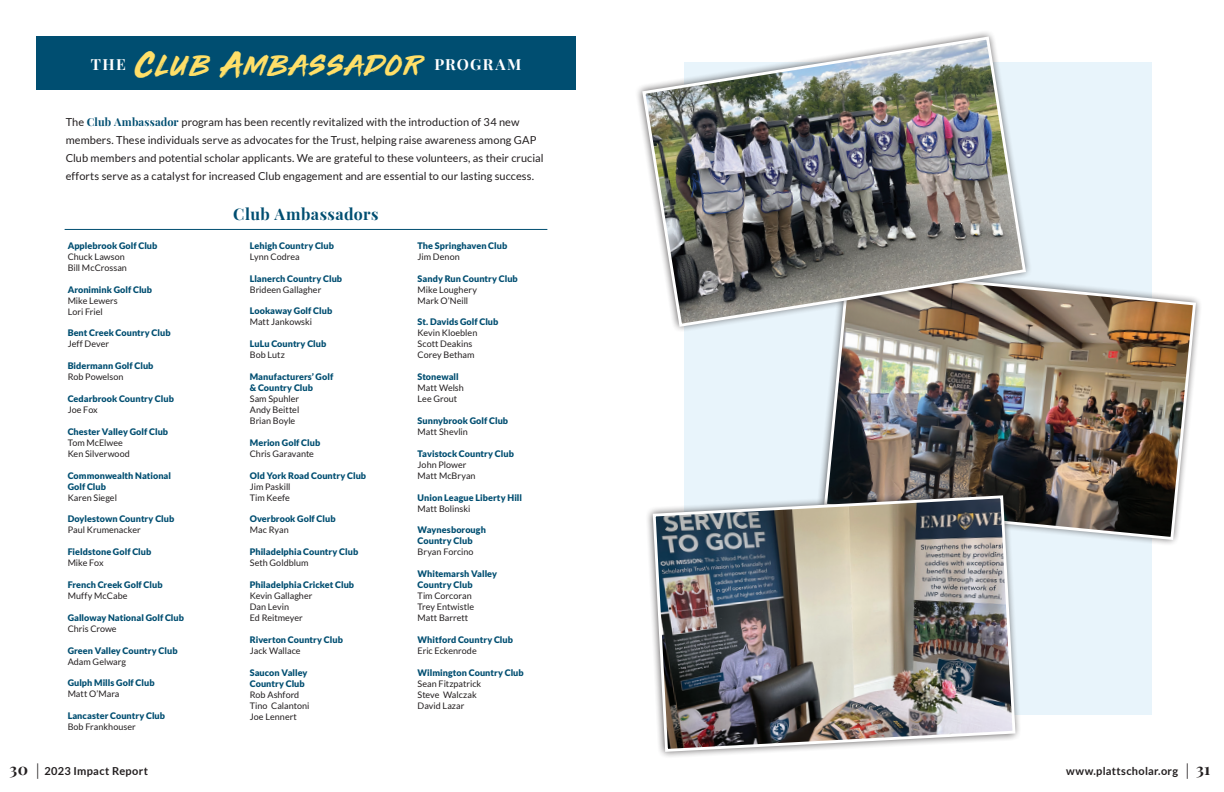
<style>
.page{position:relative;width:1224px;height:792px;background:#fff}
.page>*{position:absolute;margin:0;border:0;box-sizing:border-box;transform-origin:0 0}
.t1{font:34px "Third Rail";letter-spacing:.055em;color:#ffdf68}
.t2{font:700 16px "Playfair Display";letter-spacing:.025em;color:#004e71}
.t3{font:11px/18px "Lato";letter-spacing:.005em;color:#231f20}
.t4{font:700 11px "Lato";letter-spacing:.03em;color:#231f20}
.t5{font:900 9px/11px "Lato";letter-spacing:.005em;color:#004e71}
.t6{font:9px/11px "Lato";color:#231f20}
.s1{font-family:"Playfair Display";font-weight:700;color:#004e71}
.s2{font-weight:900;color:#004e71}
.s3{font-weight:400;color:#231f20}
.s4{font-family:"Playfair Display";font-size:16px}
.s5{font-weight:400;font-size:16.5px}
</style>
<div class="page">
<div style="left:684px;top:62px;width:468px;height:652px;background:#e8f4fb"></div>
<img style="left:822px;top:282px;width:376px;height:260px">
<svg style="left:647px;top:487px;width:377px;height:270px"></svg>
<img style="left:651px;top:494px;width:366px;height:259px">
<svg style="left:637px;top:32px;width:398px;height:304px"></svg>
<img style="left:641px;top:35px;width:387px;height:293px">
<div style="left:36px;top:36px;width:540px;height:54px;background:#004e71"></div>
<hr style="left:65px;top:229px;width:482px;height:1px;background:#004e71">
<p class="t1" style="left:91px;top:49px;width:432px"><sup>THE</sup> Club Ambassador <sup>PROGRAM</sup></p>
<p class="t3" style="left:66px;top:113px;width:479px">The <span class="s1">Club Ambassador</span> program has been recently revitalized with the introduction of 34 new members. These individuals serve as advocates for the Trust, helping raise awareness among GAP Club members and potential scholar applicants. We are grateful to these volunteers, as their crucial efforts serve as a catalyst for increased Club engagement and are essential to our lasting success.</p>
<p class="t6" style="left:68px;top:240px;width:91px"><span class="s2">Applebrook Golf Club<br></span>Chuck Lawson<br>Bill McCrossan</p>
<p class="t6" style="left:68px;top:284px;width:86px"><span class="s2">Aronimink Golf Club<br></span>Mike Lewers<br>Lori Friel</p>
<p class="t5" style="left:68px;top:327px;width:104px">Bent Creek Country Club<br><span class="s3">Jeff Dever</span></p>
<p class="t5" style="left:68px;top:360px;width:87px">Bidermann Golf Club<br><span class="s3">Rob Powelson</span></p>
<p class="t5" style="left:68px;top:393px;width:108px">Cedarbrook Country Club<br><span class="s3">Joe Fox</span></p>
<p class="t6" style="left:68px;top:426px;width:102px"><span class="s2">Chester Valley Golf Club<br></span>Tom McElwee<br>Ken Silverwood</p>
<p class="t5" style="left:68px;top:470px;width:105px">Commonwealth National<br>Golf Club<br><span class="s3">Karen Siegel</span></p>
<p class="t5" style="left:68px;top:513px;width:108px">Doylestown Country Club<br><span class="s3">Paul Krumenacker</span></p>
<p class="t5" style="left:68px;top:546px;width:85px">Fieldstone Golf Club<br><span class="s3">Mike Fox</span></p>
<p class="t5" style="left:68px;top:579px;width:96px">French Creek Golf Club<br><span class="s3">Muffy McCabe</span></p>
<p class="t5" style="left:68px;top:612px;width:118px">Galloway National Golf Club<br><span class="s3">Chris Crowe</span></p>
<p class="t5" style="left:68px;top:645px;width:111px">Green Valley Country Club<br><span class="s3">Adam Gelwarg</span></p>
<p class="t5" style="left:68px;top:677px;width:88px">Gulph Mills Golf Club<br><span class="s3">Matt O’Mara</span></p>
<p class="t5" style="left:68px;top:710px;width:99px">Lancaster Country Club<br><span class="s3">Bob Frankhouser</span></p>
<p class="t2" style="left:233px;top:202px;width:147px">Club Ambassadors</p>
<p class="t5" style="left:250px;top:240px;width:86px">Lehigh Country Club<br><span class="s3">Lynn Codrea</span></p>
<p class="t5" style="left:250px;top:273px;width:94px">Llanerch Country Club<br><span class="s3">Brideen Gallagher</span></p>
<p class="t5" style="left:250px;top:305px;width:84px">Lookaway Golf Club<br><span class="s3">Matt Jankowski</span></p>
<p class="t5" style="left:250px;top:338px;width:78px">LuLu Country Club<br><span class="s3">Bob Lutz</span></p>
<p class="t6" style="left:250px;top:371px;width:85px"><span class="s2">Manufacturers’ Golf &amp; Country Club<br></span>Sam Spuhler<br>Andy Beittel<br>Brian Boyle</p>
<p class="t5" style="left:250px;top:437px;width:72px">Merion Golf Club<br><span class="s3">Chris Garavante</span></p>
<p class="t5" style="left:250px;top:470px;width:118px">Old York Road Country Club<br><span class="s3">Jim Paskill<br>Tim Keefe</span></p>
<p class="t5" style="left:250px;top:513px;width:87px">Overbrook Golf Club<br><span class="s3">Mac Ryan</span></p>
<p class="t5" style="left:250px;top:546px;width:110px">Philadelphia Country Club<br><span class="s3">Seth Goldblum</span></p>
<p class="t6" style="left:250px;top:579px;width:106px"><span class="s2">Philadelphia Cricket Club<br></span>Kevin Gallagher<br>Dan Levin<br>Ed Reitmeyer</p>
<p class="t5" style="left:250px;top:634px;width:95px">Riverton Country Club<br><span class="s3">Jack Wallace</span></p>
<p class="t6" style="left:250px;top:667px;width:61px"><span class="s2">Saucon Valley<br>Country Club<br></span>Rob Ashford<br>Tino Calantoni<br>Joe Lennert</p>
<p class="t5" style="left:418px;top:240px;width:91px">The Springhaven Club<br><span class="s3">Jim Denon</span></p>
<p class="t6" style="left:418px;top:273px;width:102px"><span class="s2">Sandy Run Country Club<br></span>Mike Loughery<br>Mark O’Neill</p>
<p class="t6" style="left:418px;top:317px;width:82px"><span class="s2">St. Davids Golf Club<br></span>Kevin Kloeblen<br>Scott Deakins<br>Corey Betham</p>
<p class="t6" style="left:418px;top:371px;width:48px"><span class="s2">Stonewall<br></span>Matt Welsh<br>Lee Grout</p>
<p class="t5" style="left:418px;top:415px;width:92px">Sunnybrook Golf Club<br><span class="s3">Matt Shevlin</span></p>
<p class="t6" style="left:418px;top:448px;width:98px"><span class="s2">Tavistock Country Club<br></span>John Plower<br>Matt McBryan</p>
<p class="t5" style="left:418px;top:492px;width:106px">Union League Liberty Hill<br><span class="s3">Matt Bolinski</span></p>
<p class="t5" style="left:418px;top:524px;width:70px">Waynesborough<br>Country Club<br><span class="s3">Bryan Forcino</span></p>
<p class="t6" style="left:418px;top:568px;width:81px"><span class="s2">Whitemarsh Valley<br>Country Club<br></span>Tim Corcoran<br>Trey Entwistle<br>Matt Barrett</p>
<p class="t5" style="left:418px;top:634px;width:97px">Whitford Country Club<br><span class="s3">Eric Eckenrode</span></p>
<p class="t6" style="left:418px;top:667px;width:108px"><span class="s2">Wilmington Country Club<br></span>Sean Fitzpatrick<br>Steve Walczak<br>David Lazar</p>
<p class="t4" style="left:9px;top:765px;width:140px"><span class="s4">30</span> <span class="s5">|</span> 2023 Impact Report</p>
<p class="t4" style="left:1066px;top:765px;width:146px">www.plattscholar.org <span class="s5">|</span> <span class="s4">31</span></p>
</div>
